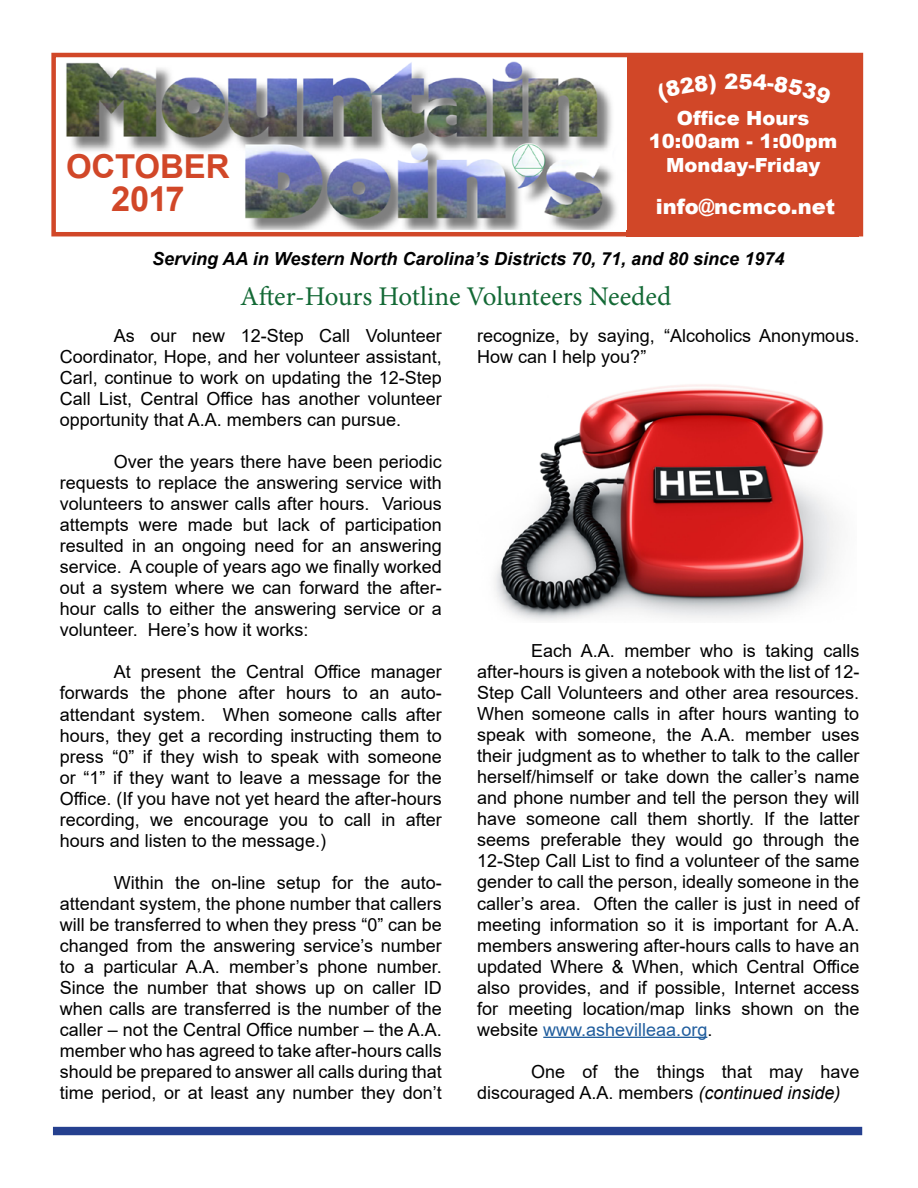
<style>
.page{position:relative;width:918px;height:1188px;background:#fff}
.page>*{position:absolute;margin:0;border:0;box-sizing:border-box;transform-origin:0 0}
.t1{font:700 34.5px "Arial";color:#d14728}
.t2{font:700 33px "Arial";letter-spacing:-.005em;color:#d14728}
.t3{font:27px "Minion Pro";letter-spacing:-.005em;color:#136935}
.t4{font:900 21px "Arial";color:#fff}
.t5{font:900 19.5px/23.4px "Arial";color:#fff;text-align:center}
.t6{font:18px/21px "Arial";color:#000;text-align:justify}
.t7{font:italic 700 18px "Arial";color:#000}
.s1{color:#215e9e}
.s2{font-style:italic}
</style>
<div class="page">
<div style="left:626px;top:53px;width:233px;height:183px;background:#d14728"></div>
<div style="left:53px;top:1127px;width:809px;height:8px;background:#25408f"></div>
<img style="left:64px;top:52px;width:562px;height:178px">
<div style="left:51px;top:53px;width:812px;height:183px;border:4px solid #d14728"></div>
<hr style="left:543px;top:1037px;width:164px;height:1px;background:#215e9e">
<img style="left:495px;top:384px;width:344px;height:237px">
<h2 class="t2" style="left:66px;top:143px;width:165px">OCTOBER</h2>
<h1 class="t1" style="left:111px;top:175px;width:75px">2017</h1>
<p class="t5" style="left:649px;top:106px;width:190px">Office Hours<br>10:00am - 1:00pm<br>Monday-Friday</p>
<p class="t4" style="left:656px;top:191px;width:181px">info@ncmco.net</p>
<p class="t7" style="left:152px;top:246px;width:634px">Serving AA in Western North Carolina’s Districts 70, 71, and 80 since 1974</p>
<h3 class="t3" style="left:240px;top:278px;width:433px">After-Hours Hotline Volunteers Needed</h3>
<p class="t6" style="left:60px;top:325px;width:384px;text-indent:54px">As our new 12-Step Call Volunteer Coordinator, Hope, and her volunteer assistant, Carl, continue to work on updating the 12-Step Call List, Central Office has another volunteer opportunity that A.A. members can pursue.</p>
<p class="t6" style="left:60px;top:451px;width:384px;text-indent:54px">Over the years there have been periodic requests to replace the answering service with volunteers to answer calls after hours. Various attempts were made but lack of participation resulted in an ongoing need for an answering service. A couple of years ago we finally worked out a system where we can forward the after&shy;hour calls to either the answering service or a volunteer. Here’s how it works:</p>
<p class="t6" style="left:60px;top:662px;width:384px;text-indent:54px">At present the Central Office manager forwards the phone after hours to an auto&shy;attendant system. When someone calls after hours, they get a recording instructing them to press “0” if they wish to speak with someone or “1” if they want to leave a message for the Office. (If you have not yet heard the after-hours recording, we encourage you to call in after hours and listen to the message.)</p>
<p class="t6" style="left:60px;top:872px;width:384px;text-indent:54px">Within the on-line setup for the auto&shy;attendant system, the phone number that callers will be transferred to when they press “0” can be changed from the answering service’s number to a particular A.A. member’s phone number.<br>Since the number that shows up on caller ID when calls are transferred is the number of the caller – not the Central Office number – the A.A. member who has agreed to take after-hours calls should be prepared to answer all calls during that time period, or at least any number they don’t</p>
<p class="t6" style="left:477px;top:325px;width:384px">recognize, by saying, “Alcoholics Anonymous.<br>How can I help you?”</p>
<p class="t6" style="left:477px;top:640px;width:384px;text-indent:54px">Each A.A. member who is taking calls after-hours is given a notebook with the list of 12- Step Call Volunteers and other area resources.<br>When someone calls in after hours wanting to speak with someone, the A.A. member uses their judgment as to whether to talk to the caller herself/himself or take down the caller’s name and phone number and tell the person they will have someone call them shortly. If the latter seems preferable they would go through the 12-Step Call List to find a volunteer of the same gender to call the person, ideally someone in the caller’s area. Often the caller is just in need of meeting information so it is important for A.A. members answering after-hours calls to have an updated Where &amp; When, which Central Office also provides, and if possible, Internet access for meeting location/map links shown on the website <span class="s1">www.ashevilleaa.org</span>.</p>
<p class="t6" style="left:477px;top:1061px;width:384px;text-indent:54px">One of the things that may have discouraged A.A. members <span class="s2">(continued inside)</span></p>
</div>
